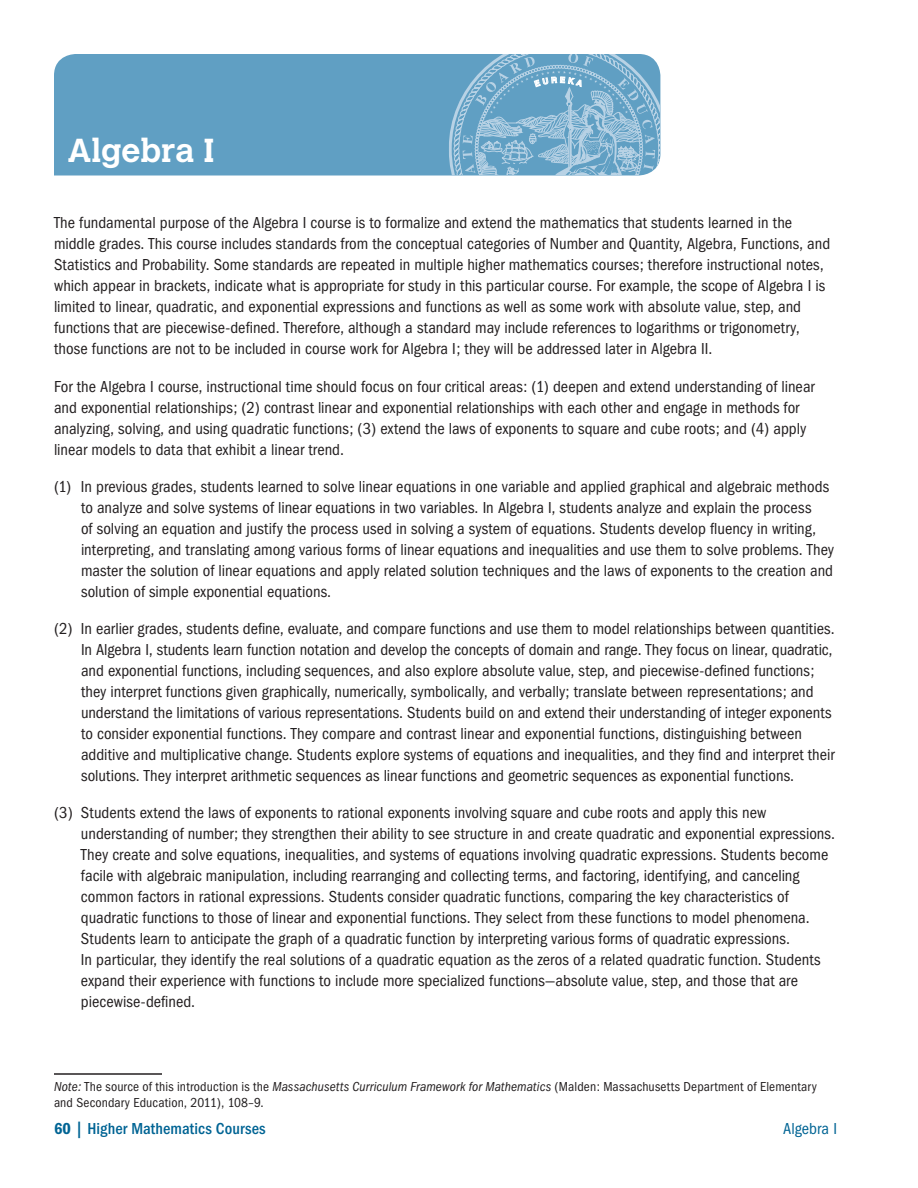
<style>
.page{position:relative;width:918px;height:1188px;background:#fff}
.page>*{position:absolute;margin:0;border:0;box-sizing:border-box;transform-origin:0 0}
.t1{font:700 33px "Calvert";letter-spacing:-.005em;color:#fff}
.t2{font:condensed 16.5px/21px "Franklin Gothic";color:#231f20}
.t3{font:500 condensed 16.5px "Franklin Gothic";letter-spacing:.005em;color:#006494}
.t4{font:condensed 16.5px "Franklin Gothic";color:#006494}
.t5{font:condensed 13.5px/16.5px "Franklin Gothic";letter-spacing:.01em;color:#231f20}
.s1{font-size:13.5px;color:#fff}
.s2{font-style:italic}
.s3{font-weight:600}
</style>
<div class="page">
<div style="left:54px;top:54px;width:395px;height:122px;background:#609fc3"></div>
<svg style="left:449px;top:54px;width:211px;height:122px;background:#7cafcd"></svg>
<hr style="left:54px;top:1073px;width:108px;height:2px;background:#231f20">
<h1 class="t1" style="left:68px;top:130px;width:148px">Algebra I</h1>
<p class="t2" style="left:54px;top:213px;width:778px">The fundamental purpose of the Algebra I course is to formalize and extend the mathematics that students learned in the middle grades. This course includes standards from the conceptual categories of Number and Quantity, Algebra, Functions, and Statistics and Probability. Some standards are repeated in multiple higher mathematics courses; therefore instructional notes, which appear in brackets, indicate what is appropriate for study in this particular course. For example, the scope of Algebra I is limited to linear, quadratic, and exponential expressions and functions as well as some work with absolute value, step, and functions that are piecewise-defined. Therefore, although a standard may include references to logarithms or trigonometry, those functions are not to be included in course work for Algebra I; they will be addressed later in Algebra II.</p>
<p class="t2" style="left:54px;top:376px;width:762px">For the Algebra I course, instructional time should focus on four critical areas: (1) deepen and extend understanding of linear and exponential relationships; (2) contrast linear and exponential relationships with each other and engage in methods for analyzing, solving, and using quadratic functions; (3) extend the laws of exponents to square and cube roots; and (4) apply linear models to data that exhibit a linear trend.</p>
<p class="t2" style="left:81px;top:476px;width:755px;text-indent:-27px">(1) In previous grades, students learned to solve linear equations in one variable and applied graphical and algebraic methods to analyze and solve systems of linear equations in two variables. In Algebra I, students analyze and explain the process<br>of solving an equation and justify the process used in solving a system of equations. Students develop fluency in writing, interpreting, and translating among various forms of linear equations and inequalities and use them to solve problems. They master the solution of linear equations and apply related solution techniques and the laws of exponents to the creation and solution of simple exponential equations.</p>
<p class="t2" style="left:81px;top:618px;width:755px;text-indent:-27px">(2) In earlier grades, students define, evaluate, and compare functions and use them to model relationships between quantities.<br>In Algebra I, students learn function notation and develop the concepts of domain and range. They focus on linear, quadratic, and exponential functions, including sequences, and also explore absolute value, step, and piecewise-defined functions; they interpret functions given graphically, numerically, symbolically, and verbally; translate between representations; and understand the limitations of various representations. Students build on and extend their understanding of integer exponents to consider exponential functions. They compare and contrast linear and exponential functions, distinguishing between additive and multiplicative change. Students explore systems of equations and inequalities, and they find and interpret their solutions. They interpret arithmetic sequences as linear functions and geometric sequences as exponential functions.</p>
<p class="t2" style="left:81px;top:802px;width:756px;text-indent:-27px">(3) Students extend the laws of exponents to rational exponents involving square and cube roots and apply this new understanding of number; they strengthen their ability to see structure in and create quadratic and exponential expressions.<br>They create and solve equations, inequalities, and systems of equations involving quadratic expressions. Students become facile with algebraic manipulation, including rearranging and collecting terms, and factoring, identifying, and canceling common factors in rational expressions. Students consider quadratic functions, comparing the key characteristics of quadratic functions to those of linear and exponential functions. They select from these functions to model phenomena.<br>Students learn to anticipate the graph of a quadratic function by interpreting various forms of quadratic expressions.<br>In particular, they identify the real solutions of a quadratic equation as the zeros of a related quadratic function. Students expand their experience with functions to include more specialized functions—absolute value, step, and those that are piecewise-defined. <span class="s1">1</span></p>
<p class="t5" style="left:54px;top:1078px;width:764px"><span class="s2">Note:</span> The source of this introduction is the <span class="s2">Massachusetts Curriculum Framework for Mathematics</span> (Malden: Massachusetts Department of Elementary and Secondary Education, 2011), 108–9.</p>
<p class="t3" style="left:54px;top:1120px;width:213px"><span class="s3">60</span> | Higher Mathematics Courses</p>
<p class="t4" style="left:783px;top:1120px;width:55px">Algebra I</p>
</div>
